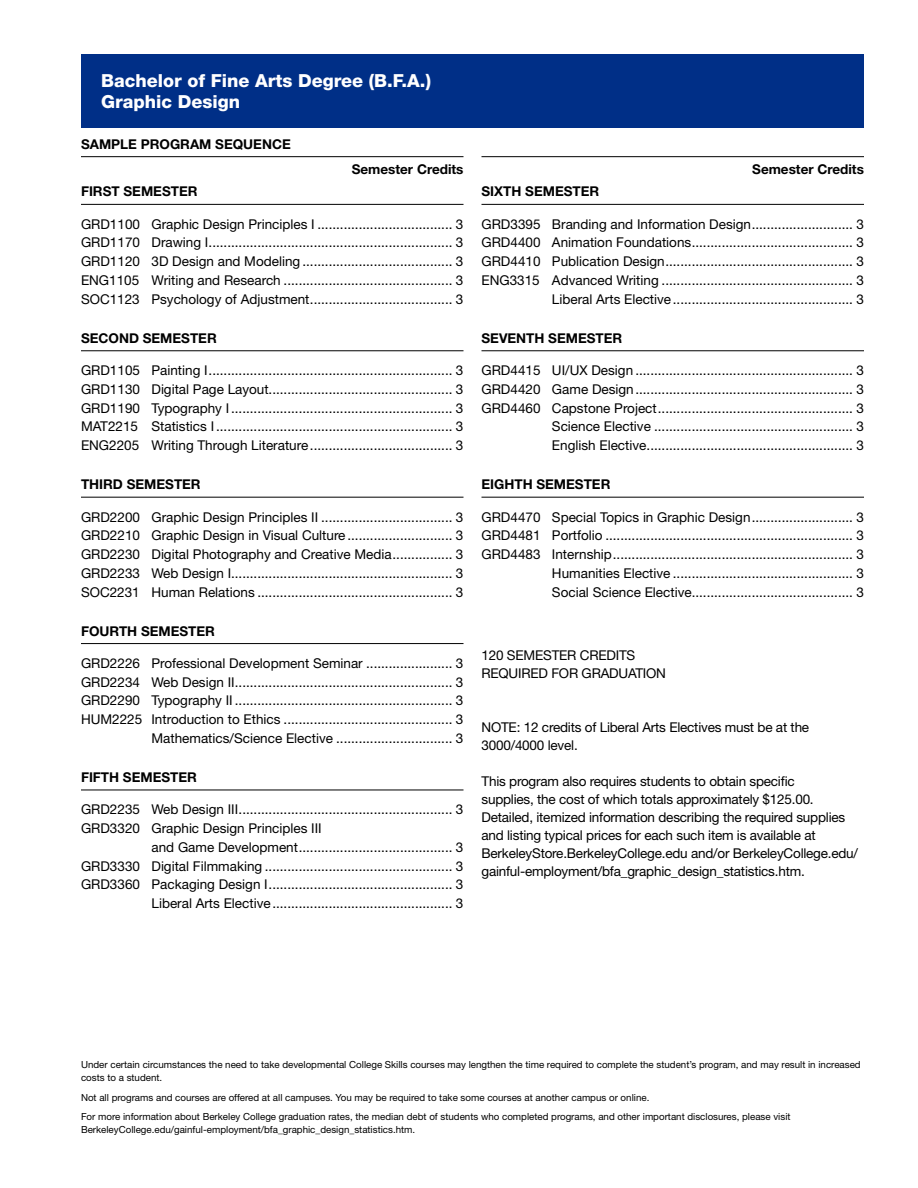
<style>
.page{position:relative;width:918px;height:1188px;background:#fff}
.page>*{position:absolute;margin:0;border:0;box-sizing:border-box;transform-origin:0 0}
.t1{font:800 18px/21px "Helvetica Neue";color:#fff}
.t2{font:13.5px/18.8px "Helvetica Neue";color:#000;text-align:right}
.t3{font:700 13.5px "Helvetica Neue";color:#000}
.t4{font:9.75px/12.8px "Helvetica Neue";color:#000}
</style>
<div class="page">
<div style="left:81px;top:54px;width:783px;height:73px;background:#002f87"></div>
<hr style="left:81px;top:156px;width:383px;height:1px;background:#000">
<hr style="left:81px;top:204px;width:383px;height:1px;background:#000">
<hr style="left:81px;top:350px;width:383px;height:1px;background:#000">
<hr style="left:81px;top:497px;width:383px;height:1px;background:#000">
<hr style="left:81px;top:643px;width:383px;height:1px;background:#000">
<hr style="left:81px;top:790px;width:383px;height:1px;background:#000">
<hr style="left:482px;top:156px;width:382px;height:1px;background:#000">
<hr style="left:482px;top:204px;width:382px;height:1px;background:#000">
<hr style="left:482px;top:350px;width:382px;height:1px;background:#000">
<hr style="left:482px;top:497px;width:382px;height:1px;background:#000">
<h1 class="t1" style="left:101px;top:70px;width:331px">Bachelor of Fine Arts Degree (B.F.A.)<br>Graphic Design</h1>
<p class="t3" style="left:81px;top:136px;width:211px">SAMPLE PROGRAM SEQUENCE</p>
<p class="t3" style="left:352px;top:160px;width:113px">Semester Credits</p>
<p class="t3" style="left:81px;top:183px;width:118px">FIRST SEMESTER</p>
<p class="t2" style="left:81px;top:214px;width:384px;text-align:justify">GRD1100 Graphic Design Principles I .................................... 3<br>GRD1170 Drawing I................................................................. 3<br>GRD1120 3D Design and Modeling ........................................ 3<br>ENG1105 Writing and Research ............................................. 3<br>SOC1123 Psychology of Adjustment...................................... 3</p>
<p class="t3" style="left:81px;top:330px;width:137px">SECOND SEMESTER</p>
<p class="t2" style="left:81px;top:361px;width:384px;text-align:justify">GRD1105 Painting I................................................................. 3<br>GRD1130 Digital Page Layout................................................. 3<br>GRD1190 Typography I........................................................... 3<br>MAT2215 Statistics I............................................................... 3<br>ENG2205 Writing Through Literature...................................... 3</p>
<p class="t3" style="left:81px;top:476px;width:121px">THIRD SEMESTER</p>
<p class="t2" style="left:81px;top:507px;width:384px;text-align:justify">GRD2200 Graphic Design Principles II ................................... 3<br>GRD2210 Graphic Design in Visual Culture ............................ 3<br>GRD2230 Digital Photography and Creative Media................ 3<br>GRD2233 Web Design I........................................................... 3<br>SOC2231 Human Relations .................................................... 3</p>
<p class="t3" style="left:81px;top:623px;width:136px">FOURTH SEMESTER</p>
<p class="t2" style="left:81px;top:654px;width:384px">GRD2226 Professional Development Seminar ....................... 3<br>GRD2234 Web Design II.......................................................... 3<br>GRD2290 Typography II .......................................................... 3<br>HUM2225 Introduction to Ethics ............................................. 3<br>Mathematics/Science Elective ............................... 3</p>
<p class="t3" style="left:81px;top:769px;width:118px">FIFTH SEMESTER</p>
<p class="t2" style="left:81px;top:800px;width:384px">GRD2235 Web Design III......................................................... 3</p>
<p class="t2" style="left:81px;top:819px;width:242px">GRD3320 Graphic Design Principles III</p>
<p class="t2" style="left:151px;top:837px;width:313px">and Game Development......................................... 3</p>
<p class="t2" style="left:81px;top:856px;width:384px">GRD3330 Digital Filmmaking .................................................. 3</p>
<p class="t2" style="left:81px;top:875px;width:384px">GRD3360 Packaging Design I................................................. 3</p>
<p class="t2" style="left:151px;top:894px;width:313px">Liberal Arts Elective................................................ 3</p>
<p class="t3" style="left:752px;top:160px;width:113px">Semester Credits</p>
<p class="t3" style="left:482px;top:183px;width:119px">SIXTH SEMESTER</p>
<p class="t2" style="left:482px;top:214px;width:384px">GRD3395 Branding and Information Design........................... 3<br>GRD4400 Animation Foundations........................................... 3<br>GRD4410 Publication Design.................................................. 3<br>ENG3315 Advanced Writing ................................................... 3<br>Liberal Arts Elective................................................ 3</p>
<p class="t3" style="left:482px;top:330px;width:142px">SEVENTH SEMESTER</p>
<p class="t2" style="left:482px;top:361px;width:384px">GRD4415 UI/UX Design .......................................................... 3<br>GRD4420 Game Design.......................................................... 3<br>GRD4460 Capstone Project.................................................... 3<br>Science Elective ..................................................... 3<br>English Elective....................................................... 3</p>
<p class="t3" style="left:482px;top:476px;width:130px">EIGHTH SEMESTER</p>
<p class="t2" style="left:482px;top:507px;width:384px">GRD4470 Special Topics in Graphic Design........................... 3<br>GRD4481 Portfolio .................................................................. 3<br>GRD4483 Internship................................................................ 3<br>Humanities Elective ................................................ 3<br>Social Science Elective........................................... 3</p>
<p class="t2" style="left:482px;top:646px;width:186px;line-height:18px;text-align:left">120 SEMESTER CREDITS<br>REQUIRED FOR GRADUATION</p>
<p class="t2" style="left:482px;top:718px;width:329px;line-height:18px;text-align:left">NOTE: 12 credits of Liberal Arts Electives must be at the<br>3000/4000 level.</p>
<p class="t2" style="left:482px;top:772px;width:378px;line-height:18px;text-align:left">This program also requires students to obtain specific<br>supplies, the cost of which totals approximately $125.00.<br>Detailed, itemized information describing the required supplies and listing typical prices for each such item is available at BerkeleyStore.BerkeleyCollege.edu and/or BerkeleyCollege.edu/ gainful-employment/bfa_graphic_design_statistics.htm.</p>
<p class="t4" style="left:81px;top:1058px;width:781px">Under certain circumstances the need to take developmental College Skills courses may lengthen the time required to complete the student’s program, and may result in increased costs to a student.</p>
<p class="t4" style="left:81px;top:1087px;width:711px;line-height:19.5px">Not all programs and courses are offered at all campuses. You may be required to take some courses at another campus or online.<br>For more information about Berkeley College graduation rates, the median debt of students who completed programs, and other important disclosures, please visit</p>
<p class="t4" style="left:81px;top:1123px;width:336px">BerkeleyCollege.edu/gainful-employment/bfa_graphic_design_statistics.htm.</p>
</div>
